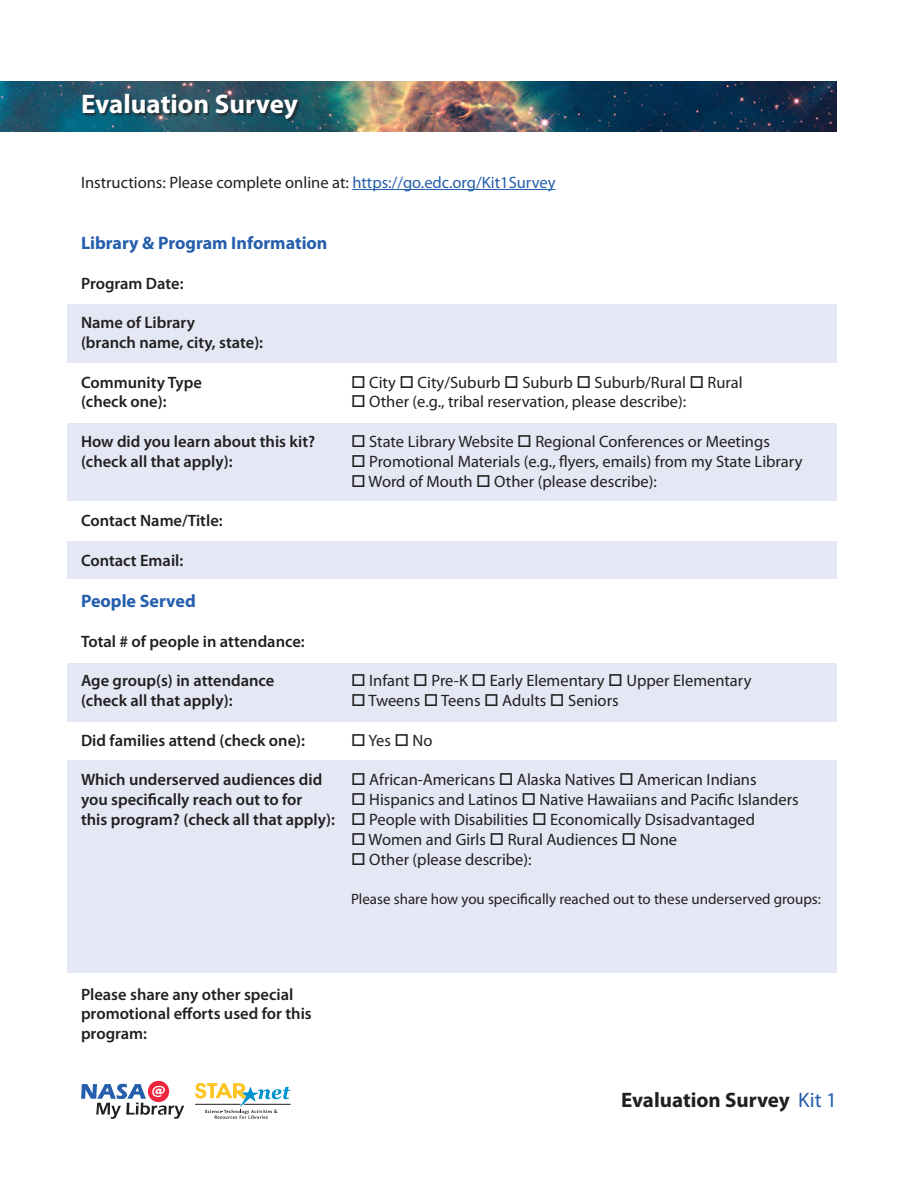
<style>
.page{position:relative;width:918px;height:1188px;background:#fff}
.page>*{position:absolute;margin:0;border:0;box-sizing:border-box;transform-origin:0 0}
.t1{font:700 27px "Myriad Pro";color:#fff}
.t2{font:700 21px "Myriad Pro";color:#231f20}
.t3{font:700 18px "Myriad Pro";color:#245eac}
.t4{font:16.5px/19.8px "Myriad Pro";color:#231f20}
.t5{font:600 16.5px/19.8px "Myriad Pro";color:#231f20}
.t6{font:15px "Myriad Pro";color:#231f20}
.s1{color:#245eac}
.s2{font-weight:600}
.s3{font-weight:400;color:#245eac}
</style>
<div class="page">
<div style="left:68px;top:761px;width:769px;height:212px;background:#e4e7f4"></div>
<div style="left:68px;top:664px;width:769px;height:58px;background:#e4e7f4"></div>
<div style="left:68px;top:541px;width:769px;height:38px;background:#e4e7f4"></div>
<div style="left:68px;top:423px;width:769px;height:78px;background:#e4e7f4"></div>
<div style="left:68px;top:305px;width:769px;height:58px;background:#e4e7f4"></div>
<img style="left:0;top:81px;width:837px;height:51px">
<div style="left:83px;top:94px;width:219px;height:29px;background:#231f20;opacity:.75"></div>
<div style="left:148px;top:1081px;width:21px;height:21px;background:#ed253d;border-radius:50%"></div>
<svg style="left:81px;top:1084px;width:103px;height:35px"></svg>
<svg style="left:195px;top:1083px;width:96px;height:36px"></svg>
<hr style="left:352px;top:189px;width:204px;height:1px;background:#245eac">
<p class="t1" style="left:81px;top:87px;width:219px">Evaluation Survey</p>
<p class="t4" style="left:81px;top:172px;width:476px">Instructions: Please complete online at: <span class="s1">https://go.edc.org/Kit1Survey</span></p>
<p class="t3" style="left:81px;top:231px;width:248px">Library &amp; Program Information</p>
<p class="t5" style="left:81px;top:273px;width:104px">Program Date:</p>
<p class="t5" style="left:81px;top:312px;width:116px">Name of Library</p>
<p class="t5" style="left:81px;top:332px;width:184px">(branch name, city, state):</p>
<p class="t5" style="left:81px;top:372px;width:123px">Community Type</p>
<p class="t4" style="left:351px;top:372px;width:393px">□ City □ City/Suburb □ Suburb □ Suburb/Rural □ Rural</p>
<p class="t5" style="left:81px;top:392px;width:87px">(check one):</p>
<p class="t4" style="left:351px;top:392px;width:337px">□ Other (e.g., tribal reservation, please describe):</p>
<p class="t5" style="left:81px;top:431px;width:236px">How did you learn about this kit?</p>
<p class="t4" style="left:351px;top:431px;width:420px">□ State Library Website □ Regional Conferences or Meetings</p>
<p class="t5" style="left:81px;top:451px;width:153px">(check all that apply):</p>
<p class="t4" style="left:351px;top:451px;width:453px">□ Promotional Materials (e.g., flyers, emails) from my State Library</p>
<p class="t4" style="left:351px;top:471px;width:307px">□ Word of Mouth □ Other (please describe):</p>
<p class="t5" style="left:81px;top:510px;width:143px">Contact Name/Title:</p>
<p class="t5" style="left:81px;top:550px;width:104px">Contact Email:</p>
<p class="t3" style="left:81px;top:589px;width:116px">People Served</p>
<p class="t5" style="left:81px;top:631px;width:225px">Total # of people in attendance:</p>
<p class="t5" style="left:81px;top:671px;width:195px">Age group(s) in attendance</p>
<p class="t4" style="left:351px;top:671px;width:402px">□ Infant □ Pre-K □ Early Elementary □ Upper Elementary</p>
<p class="t5" style="left:81px;top:690px;width:153px">(check all that apply):</p>
<p class="t4" style="left:351px;top:691px;width:269px">□ Tweens □ Teens □ Adults □ Seniors</p>
<p class="t5" style="left:81px;top:730px;width:226px">Did families attend (check one):</p>
<p class="t4" style="left:351px;top:730px;width:83px">□ Yes □ No</p>
<p class="t5" style="left:81px;top:770px;width:243px">Which underserved audiences did</p>
<p class="t4" style="left:351px;top:770px;width:407px">□ African-Americans □ Alaska Natives □ American Indians</p>
<p class="t5" style="left:81px;top:789px;width:223px">you specifically reach out to for</p>
<p class="t4" style="left:81px;top:790px;width:719px;text-indent:270px">□ Hispanics and Latinos □ Native Hawaiians and Pacific Islanders <span class="s2">this program? (check all that apply):</span> □ People with Disabilities □ Economically Dsisadvantaged</p>
<p class="t4" style="left:351px;top:829px;width:328px">□ Women and Girls □ Rural Audiences □ None</p>
<p class="t4" style="left:351px;top:849px;width:182px">□ Other (please describe):</p>
<p class="t6" style="left:351px;top:890px;width:472px">Please share how you specifically reached out to these underserved groups:</p>
<p class="t5" style="left:81px;top:984px;width:232px">Please share any other special promotional efforts used for this</p>
<p class="t5" style="left:81px;top:1023px;width:68px">program:</p>
<p class="t2" style="left:621px;top:1086px;width:217px">Evaluation Survey <span class="s3">Kit 1</span></p>
</div>
